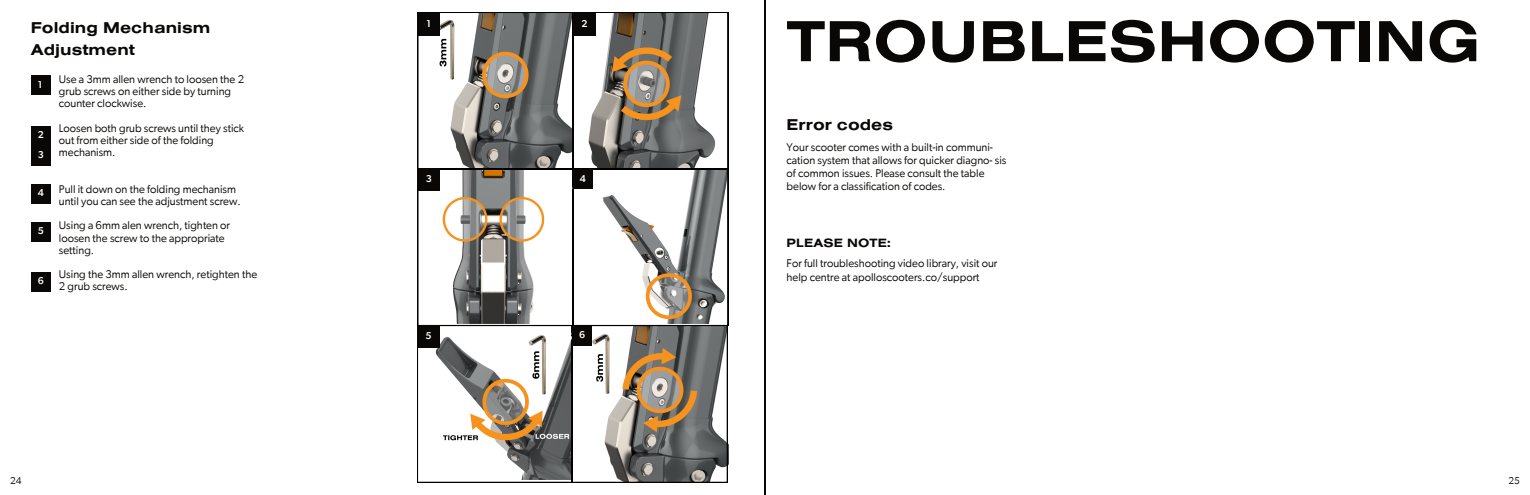
<style>
.page{position:relative;width:1530px;height:495px;background:#fff}
.page>*{position:absolute;margin:0;border:0;box-sizing:border-box;transform-origin:0 0}
.t1{font:700 60px "Nimbus San Ext";color:#0a0806}
.t2{font:700 16.25px/22.5px "Nimbus San Ext";letter-spacing:.005em;color:#0a0806}
.t3{font:700 12.5px "Nimbus San Ext";letter-spacing:.015em;color:#0a0806}
.t4{font:11.25px/12.2px "Gibson";color:#0a0806}
.t5{font:500 10px "Gibson";color:#fff}
.t6{font:10px "Gibson";color:#0a0806}
</style>
<div class="page">
<hr style="left:765px;top:0;width:1px;height:495px;background:#0a0806">
<svg style="left:417px;top:12px;width:311px;height:471px"></svg>
<div style="left:573px;top:169px;width:20px;height:20px;background:#0a0806"></div>
<div style="left:572px;top:326px;width:20px;height:20px;background:#0a0806"></div>
<div style="left:418px;top:168px;width:22px;height:23px;background:#0a0806"></div>
<div style="left:417px;top:325px;width:23px;height:23px;background:#0a0806"></div>
<div style="left:418px;top:13px;width:22px;height:23px;background:#0a0806"></div>
<div style="left:573px;top:13px;width:23px;height:23px;background:#0a0806"></div>
<div style="left:31px;top:146px;width:20px;height:20px;background:#0a0806"></div>
<div style="left:31px;top:184px;width:20px;height:20px;background:#0a0806"></div>
<div style="left:31px;top:126px;width:20px;height:20px;background:#0a0806"></div>
<div style="left:31px;top:75px;width:20px;height:20px;background:#0a0806"></div>
<div style="left:31px;top:222px;width:20px;height:20px;background:#0a0806"></div>
<div style="left:31px;top:272px;width:20px;height:20px;background:#0a0806"></div>
<h2 class="t2" style="left:31px;top:19px;width:181px">Folding Mechanism<br>Adjustment</h2>
<p class="t4" style="left:59px;top:74px;width:187px">Use a 3mm allen wrench to loosen the 2 grub screws on either side by turning counter clockwise.</p>
<p class="t4" style="left:59px;top:122px;width:187px">Loosen both grub screws until they stick out from either side of the folding mechanism.</p>
<p class="t4" style="left:59px;top:183px;width:183px">Pull it down on the folding mechanism until you can see the adjustment screw.</p>
<p class="t4" style="left:59px;top:220px;width:173px">Using a 6mm alen wrench, tighten or loosen the screw to the appropriate setting.</p>
<p class="t4" style="left:59px;top:269px;width:200px">Using the 3mm allen wrench, retighten the<br>2 grub screws.</p>
<p class="t5" style="left:38px;top:80px;width:6px">1</p>
<p class="t5" style="left:38px;top:130px;width:8px">2</p>
<p class="t5" style="left:38px;top:150px;width:8px">3</p>
<p class="t5" style="left:38px;top:188px;width:8px">4</p>
<p class="t5" style="left:38px;top:226px;width:8px">5</p>
<p class="t5" style="left:38px;top:276px;width:8px">6</p>
<p class="t5" style="left:427px;top:19px;width:6px">1</p>
<p class="t5" style="left:581px;top:19px;width:8px">2</p>
<p class="t5" style="left:426px;top:174px;width:8px">3</p>
<p class="t5" style="left:425px;top:331px;width:8px">5</p>
<p class="t5" style="left:580px;top:174px;width:8px">4</p>
<p class="t5" style="left:579px;top:330px;width:8px">6</p>
<p class="t5" style="left:567px;top:332px;width:8px">6</p>
<h1 class="t1" style="left:787px;top:21px;width:695px">TROUBLESHOOTING</h1>
<h2 class="t2" style="left:787px;top:116px;width:108px">Error codes</h2>
<p class="t4" style="left:787px;top:141px;width:221px;line-height:13.1px">Your scooter comes with a built-in communi&shy;cation system that allows for quicker diagno- sis of common issues. Please consult the table below for a classification of codes.</p>
<p class="t3" style="left:787px;top:239px;width:106px">PLEASE NOTE:</p>
<p class="t4" style="left:787px;top:257px;width:212px;line-height:14px">For full troubleshooting video library, visit our help centre at apolloscooters.co/support</p>
<p class="t6" style="left:10px;top:476px;width:13px">24</p>
<p class="t6" style="left:1509px;top:476px;width:13px">25</p>
</div>
